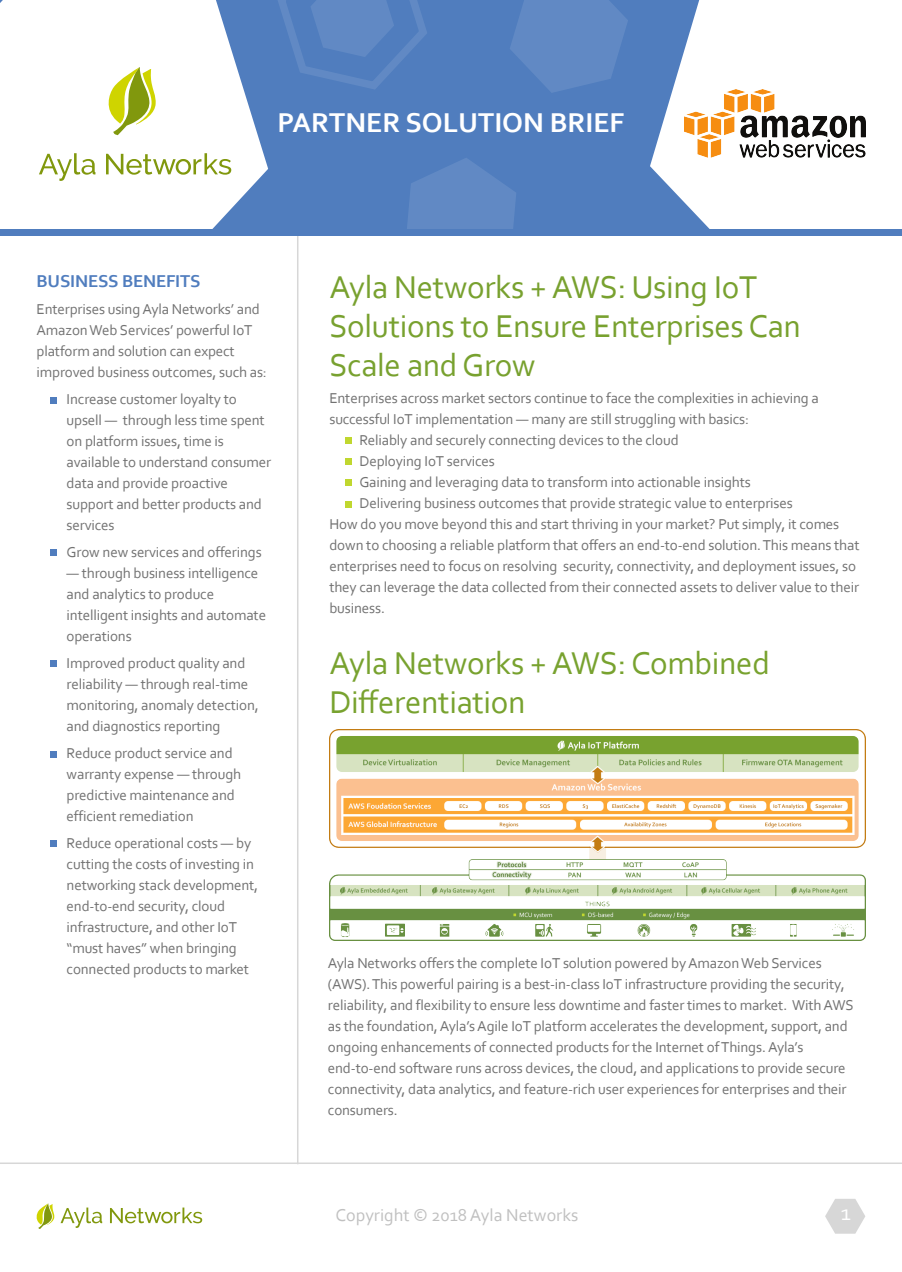
<style>
.page{position:relative;width:902px;height:1272px;background:#fff}
.page>*{position:absolute;margin:0;border:0;box-sizing:border-box;transform-origin:0 0}
.t1{font:33px/39px "Corbel";letter-spacing:-.01em;color:#78a12f}
.t2{font:33px/39px "Corbel";letter-spacing:-.01em;color:#78a22f}
.t3{font:700 28.5px "Corbel";color:#fff}
.t4{font:22.5px "Corbel";color:#fff}
.t5{font:18px "Corbel";color:#c0c0c0}
.t6{font:700 18px "Corbel";letter-spacing:-.01em;color:#507dbe}
.t7{font:15px/21px "Corbel";letter-spacing:-.01em;color:#727272}
</style>
<div class="page">
<svg style="left:36px;top:1203px;width:18px;height:25px"></svg>
<svg style="left:61px;top:1207px;width:41px;height:20px"></svg>
<svg style="left:110px;top:1207px;width:92px;height:16px"></svg>
<hr style="left:0;top:1162px;width:901px;height:1px;background:#d7d7d7">
<hr style="left:297px;top:235px;width:1px;height:929px;background:#d7d7d7">
<div style="left:0;top:0;width:901px;height:231px;background:#507dbe"></div>
<svg style="left:825px;top:1199px;width:40px;height:34px"></svg>
<svg style="left:0;top:0;width:268px;height:229px;background:#ebf0f7"></svg>
<svg style="left:650px;top:0;width:251px;height:229px;background:#e7edf6"></svg>
<svg style="left:104px;top:67px;width:52px;height:68px;background:#d4db84"></svg>
<svg style="left:39px;top:153px;width:56px;height:28px;background:#e1e6c6"></svg>
<svg style="left:106px;top:153px;width:125px;height:22px;background:#dae0b8"></svg>
<svg style="left:278px;top:0;width:149px;height:89px"></svg>
<svg style="left:407px;top:158px;width:109px;height:71px"></svg>
<svg style="left:510px;top:0;width:118px;height:93px"></svg>
<img style="left:684px;top:90px;width:181px;height:68px">
<svg style="left:50px;top:397px;width:6px;height:6px"></svg>
<svg style="left:50px;top:550px;width:6px;height:6px"></svg>
<svg style="left:50px;top:751px;width:6px;height:6px"></svg>
<svg style="left:50px;top:840px;width:6px;height:6px"></svg>
<svg style="left:50px;top:660px;width:6px;height:6px"></svg>
<svg style="left:346px;top:458px;width:6px;height:6px"></svg>
<svg style="left:346px;top:480px;width:6px;height:6px"></svg>
<svg style="left:346px;top:501px;width:6px;height:6px"></svg>
<svg style="left:346px;top:437px;width:6px;height:6px"></svg>
<div style="left:0;top:230px;width:437px;height:6px;background:#507dbe"></div>
<div style="left:429px;top:230px;width:293px;height:6px;background:#507dbe"></div>
<div style="left:714px;top:230px;width:187px;height:6px;background:#507dbe"></div>
<img style="left:329px;top:729px;width:536px;height:211px">
<h2 class="t3" style="left:277px;top:105px;width:348px">PARTNER SOLUTION BRIEF</h2>
<p class="t6" style="left:37px;top:270px;width:165px">BUSINESS BENEFITS</p>
<p class="t7" style="left:37px;top:298px;width:232px">Enterprises using Ayla Networks’ and Amazon Web Services’ powerful IoT platform and solution can expect improved business outcomes, such as:</p>
<p class="t7" style="left:67px;top:388px;width:206px">Increase customer loyalty to upsell — through less time spent on platform issues, time is available to understand consumer data and provide proactive support and better products and services</p>
<p class="t7" style="left:67px;top:541px;width:197px">Grow new services and offerings</p>
<p class="t7" style="left:67px;top:562px;width:201px">— through business intelligence and analytics to produce intelligent insights and automate operations</p>
<p class="t7" style="left:67px;top:652px;width:193px">Improved product quality and reliability — through real-time monitoring, anomaly detection, and diagnostics reporting</p>
<p class="t7" style="left:67px;top:742px;width:176px">Reduce product service and warranty expense — through predictive maintenance and efficient remediation</p>
<p class="t7" style="left:67px;top:832px;width:193px">Reduce operational costs — by cutting the costs of investing in networking stack development, end-to-end security, cloud infrastructure, and other IoT “must haves” when bringing connected products to market</p>
<h1 class="t1" style="left:329px;top:266px;width:473px">Ayla Networks + AWS: Using IoT<br>Solutions to Ensure Enterprises Can<br>Scale and Grow</h1>
<p class="t7" style="left:329px;top:387px;width:491px">Enterprises across market sectors continue to face the complexities in achieving a</p>
<p class="t7" style="left:329px;top:408px;width:421px">successful IoT implementation — many are still struggling with basics:</p>
<p class="t7" style="left:359px;top:429px;width:321px">Reliably and securely connecting devices to the cloud</p>
<p class="t7" style="left:359px;top:450px;width:137px">Deploying IoT services</p>
<p class="t7" style="left:359px;top:471px;width:393px">Gaining and leveraging data to transform into actionable insights</p>
<p class="t7" style="left:359px;top:492px;width:435px">Delivering business outcomes that provide strategic value to enterprises</p>
<p class="t7" style="left:329px;top:513px;width:511px">How do you move beyond this and start thriving in your market? Put simply, it comes</p>
<p class="t7" style="left:329px;top:534px;width:531px">down to choosing a reliable platform that offers an end-to-end solution. This means that</p>
<p class="t7" style="left:329px;top:555px;width:528px">enterprises need to focus on resolving security, connectivity, and deployment issues, so</p>
<p class="t7" style="left:329px;top:576px;width:531px">they can leverage the data collected from their connected assets to deliver value to their</p>
<p class="t7" style="left:329px;top:597px;width:57px">business.</p>
<h1 class="t2" style="left:329px;top:643px;width:442px">Ayla Networks + AWS: Combined<br>Differentiation</h1>
<p class="t7" style="left:328px;top:951px;width:527px">Ayla Networks offers the complete IoT solution powered by Amazon Web Services (AWS). This powerful pairing is a best-in-class IoT infrastructure providing the security, reliability, and flexibility to ensure less downtime and faster times to market. With AWS as the foundation, Ayla’s Agile IoT platform accelerates the development, support, and ongoing enhancements of connected products for the Internet of Things. Ayla’s end-to-end software runs across devices, the cloud, and applications to provide secure connectivity, data analytics, and feature-rich user experiences for enterprises and their consumers.</p>
<p class="t5" style="left:335px;top:1203px;width:244px">Copyright © 2018 Ayla Networks</p>
<h3 class="t4" style="left:840px;top:1198px;width:12px">1</h3>
</div>
